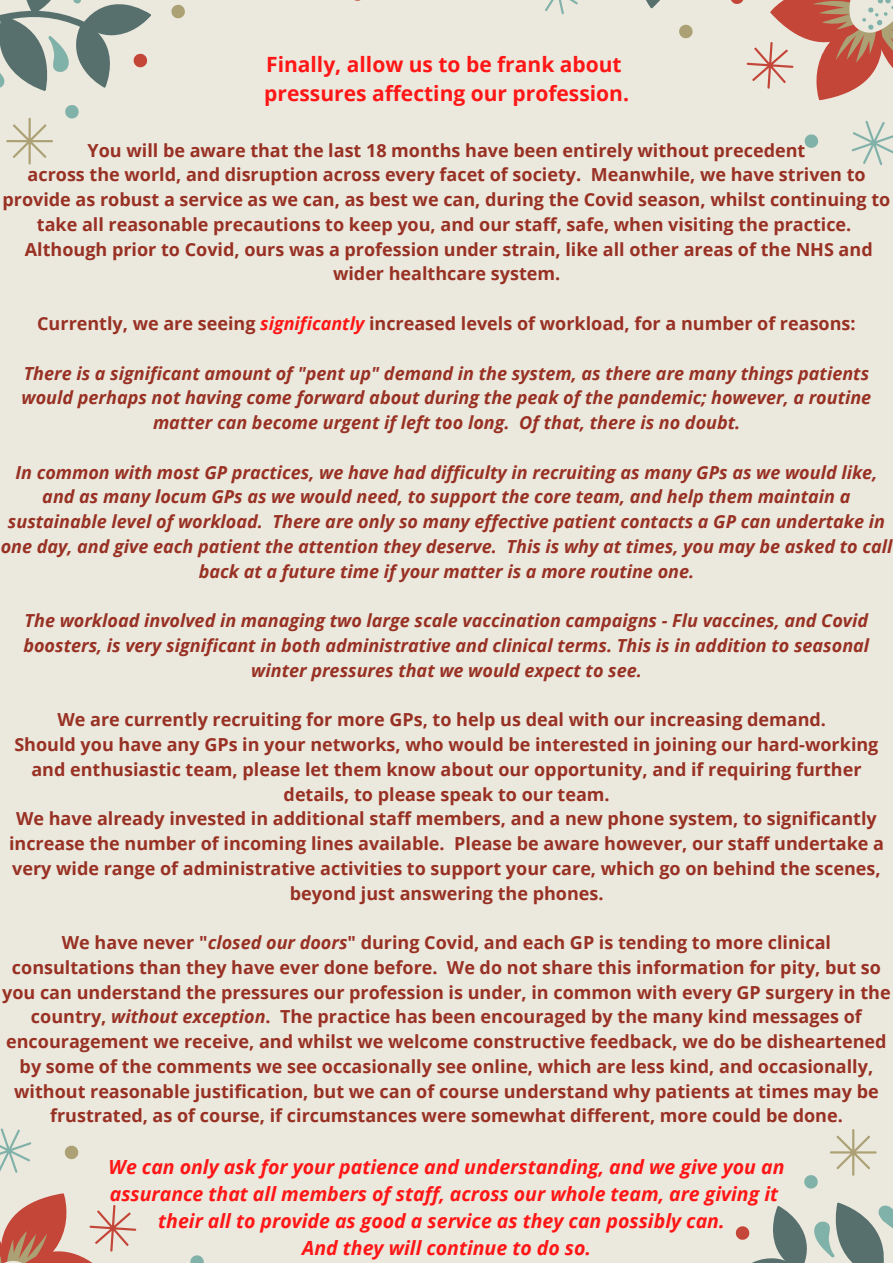
<style>
.page{position:relative;width:893px;height:1263px;background:#ebe8dd}
.page>*{position:absolute;margin:0;border:0;box-sizing:border-box;transform-origin:0 0}
.t1{font:700 21px "Open Sans";color:#ff1616}
.t2{font:italic 700 19.5px "Open Sans";color:#ff1616}
.t3{font:700 18px/24.8px "Open Sans";color:#983124;text-align:center}
.t4{font:italic 700 18px/24.8px "Open Sans";color:#983124;text-align:center}
.s1{font-style:italic;color:#ff1616}
.s2{font-style:italic}
</style>
<div class="page">
<svg style="left:646px;top:0;width:14px;height:9px"></svg>
<svg style="left:545px;top:0;width:33px;height:15px"></svg>
<svg style="left:679px;top:24px;width:14px;height:15px"></svg>
<svg style="left:171px;top:4px;width:14px;height:15px"></svg>
<svg style="left:731px;top:0;width:162px;height:165px"></svg>
<svg style="left:0;top:0;width:151px;height:165px"></svg>
<svg style="left:190px;top:1255px;width:14px;height:8px"></svg>
<svg style="left:0;top:1128px;width:137px;height:135px"></svg>
<svg style="left:735px;top:1129px;width:158px;height:134px"></svg>
<p class="t1" style="left:266px;top:50px;width:357px">Finally, allow us to be frank about</p>
<p class="t1" style="left:264px;top:79px;width:366px">pressures affecting our profession.</p>
<p class="t3" style="left:88px;top:137px;width:719px">You will be aware that the last 18 months have been entirely without precedent</p>
<p class="t3" style="left:2px;top:162px;width:889px">across the world, and disruption across every facet of society. Meanwhile, we have striven to provide as robust a service as we can, as best we can, during the Covid season, whilst continuing to take all reasonable precautions to keep you, and our staff, safe, when visiting the practice.<br>Although prior to Covid, ours was a profession under strain, like all other areas of the NHS and wider healthcare system.</p>
<p class="t3" style="left:37px;top:311px;width:820px">Currently, we are seeing <span class="s1">significantly</span> increased levels of workload, for a number of reasons:</p>
<p class="t4" style="left:22px;top:360px;width:851px">There is a significant amount of "pent up" demand in the system, as there are many things patients would perhaps not having come forward about during the peak of the pandemic; however, a routine matter can become urgent if left too long. Of that, there is no doubt.</p>
<p class="t4" style="left:1px;top:459px;width:893px">In common with most GP practices, we have had difficulty in recruiting as many GPs as we would like, and as many locum GPs as we would need, to support the core team, and help them maintain a sustainable level of workload. There are only so many effective patient contacts a GP can undertake in one day, and give each patient the attention they deserve. This is why at times, you may be asked to call back at a future time if your matter is a more routine one.</p>
<p class="t4" style="left:23px;top:608px;width:847px">The workload involved in managing two large scale vaccination campaigns - Flu vaccines, and Covid boosters, is very significant in both administrative and clinical terms. This is in addition to seasonal winter pressures that we would expect to see.</p>
<p class="t3" style="left:57px;top:707px;width:770px">We are currently recruiting for more GPs, to help us deal with our increasing demand.</p>
<p class="t3" style="left:14px;top:732px;width:865px">Should you have any GPs in your networks, who would be interested in joining our hard-working and enthusiastic team, please let them know about our opportunity, and if requiring further details, to please speak to our team.</p>
<p class="t3" style="left:9px;top:806px;width:876px">We have already invested in additional staff members, and a new phone system, to significantly increase the number of incoming lines available. Please be aware however, our staff undertake a very wide range of administrative activities to support your care, which go on behind the scenes, beyond just answering the phones.</p>
<p class="t3" style="left:2px;top:930px;width:890px">We have never "<span class="s2">closed our doors</span>" during Covid, and each GP is tending to more clinical consultations than they have ever done before. We do not share this information for pity, but so you can understand the pressures our profession is under, in common with every GP surgery in the country, <span class="s2">without exception</span>. The practice has been encouraged by the many kind messages of encouragement we receive, and whilst we welcome constructive feedback, we do be disheartened by some of the comments we see occasionally see online, which are less kind, and occasionally, without reasonable justification, but we can of course understand why patients at times may be frustrated, as of course, if circumstances were somewhat different, more could be done.</p>
<p class="t2" style="left:109px;top:1153px;width:677px">We can only ask for your patience and understanding, and we give you an</p>
<p class="t2" style="left:110px;top:1180px;width:670px">assurance that all members of staff, across our whole team, are giving it</p>
<p class="t2" style="left:158px;top:1207px;width:568px">their all to provide as good a service as they can possibly can.</p>
<p class="t2" style="left:302px;top:1234px;width:290px">And they will continue to do so.</p>
</div>
